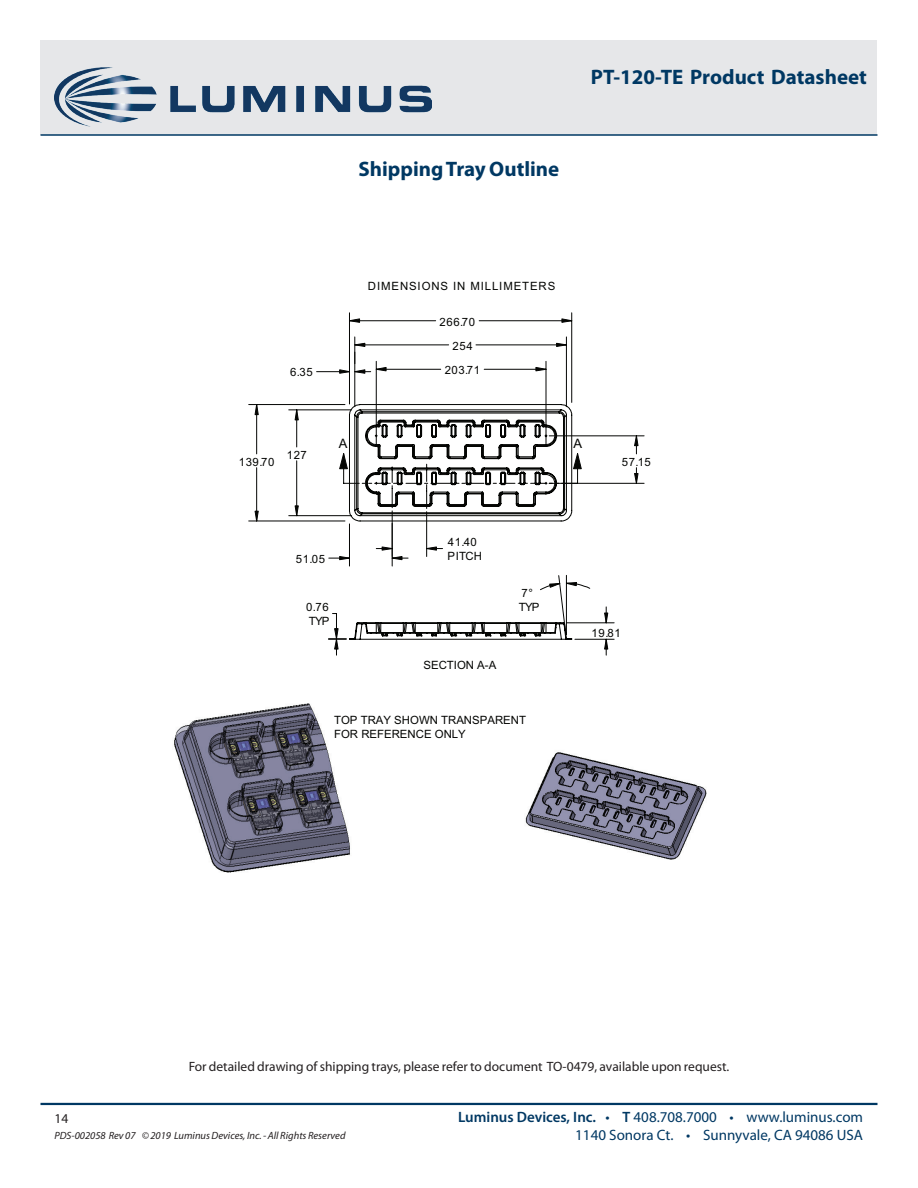
<style>
.page{position:relative;width:918px;height:1188px;background:#fff}
.page>*{position:absolute;margin:0;border:0;box-sizing:border-box;transform-origin:0 0}
.t1{font:700 21px "Myriad Pro";color:#003863}
.t2{font:15px/18px "Myriad Pro";color:#003863;text-align:right}
.t3{font:13.5px "Myriad Pro";color:#231f20}
.t4{font:13.05px "Arial";color:#040503}
.t5{font:11.4px/13.8px "Arial";letter-spacing:.015em;color:#040503}
.t6{font:11.4px "Arial";letter-spacing:.08em;color:#040503}
.t7{font:italic 10.5px "Myriad Pro";color:#231f20}
.s1{font-weight:600}
</style>
<div class="page">
<img style="left:174px;top:312px;width:533px;height:561px">
<svg style="left:349px;top:404px;width:223px;height:171px"></svg>
<hr style="left:426px;top:512px;width:1px;height:45px;background:#040503">
<hr style="left:392px;top:511px;width:1px;height:46px;background:#040503">
<svg style="left:426px;top:546px;width:17px;height:5px"></svg>
<hr style="left:575px;top:639px;width:39px;height:1px;background:#040503">
<hr style="left:566px;top:623px;width:48px;height:1px;background:#040503">
<svg style="left:328px;top:575px;width:262px;height:81px"></svg>
<svg style="left:604px;top:607px;width:4px;height:16px"></svg>
<svg style="left:604px;top:639px;width:4px;height:16px"></svg>
<hr style="left:317px;top:371px;width:32px;height:1px;background:#040503">
<hr style="left:355px;top:337px;width:1px;height:70px;background:#040503">
<hr style="left:296px;top:461px;width:1px;height:55px;background:#040503">
<hr style="left:296px;top:410px;width:1px;height:37px;background:#040503">
<hr style="left:289px;top:515px;width:63px;height:1px;background:#040503">
<hr style="left:289px;top:410px;width:63px;height:1px;background:#040503">
<hr style="left:476px;top:345px;width:90px;height:1px;background:#040503">
<hr style="left:355px;top:345px;width:94px;height:1px;background:#040503">
<hr style="left:566px;top:337px;width:1px;height:70px;background:#040503">
<hr style="left:479px;top:320px;width:93px;height:1px;background:#040503">
<hr style="left:349px;top:320px;width:87px;height:1px;background:#040503">
<hr style="left:571px;top:313px;width:1px;height:89px;background:#040503">
<hr style="left:349px;top:313px;width:1px;height:91px;background:#040503">
<hr style="left:256px;top:468px;width:1px;height:53px;background:#040503">
<hr style="left:256px;top:405px;width:1px;height:49px;background:#040503">
<hr style="left:249px;top:521px;width:96px;height:1px;background:#040503">
<hr style="left:249px;top:404px;width:96px;height:1px;background:#040503">
<hr style="left:349px;top:524px;width:1px;height:42px;background:#040503">
<hr style="left:392px;top:523px;width:1px;height:43px;background:#040503">
<hr style="left:376px;top:369px;width:65px;height:1px;background:#040503">
<hr style="left:484px;top:369px;width:62px;height:1px;background:#040503">
<hr style="left:376px;top:361px;width:1px;height:84px;background:#040503">
<hr style="left:546px;top:361px;width:1px;height:83px;background:#040503">
<hr style="left:549px;top:483px;width:95px;height:1px;background:#040503">
<hr style="left:549px;top:436px;width:95px;height:1px;background:#040503">
<svg style="left:294px;top:409px;width:5px;height:11px"></svg>
<svg style="left:294px;top:505px;width:5px;height:11px"></svg>
<svg style="left:556px;top:343px;width:11px;height:4px"></svg>
<svg style="left:350px;top:318px;width:10px;height:5px"></svg>
<svg style="left:561px;top:318px;width:11px;height:5px"></svg>
<svg style="left:254px;top:404px;width:5px;height:11px"></svg>
<svg style="left:254px;top:511px;width:5px;height:11px"></svg>
<svg style="left:376px;top:546px;width:32px;height:14px"></svg>
<svg style="left:329px;top:556px;width:20px;height:4px"></svg>
<svg style="left:535px;top:367px;width:12px;height:4px"></svg>
<svg style="left:339px;top:343px;width:48px;height:31px"></svg>
<svg style="left:634px;top:435px;width:5px;height:19px"></svg>
<svg style="left:634px;top:468px;width:5px;height:16px"></svg>
<svg style="left:339px;top:453px;width:243px;height:31px"></svg>
<div style="left:40px;top:40px;width:838px;height:95px;background:#e6e7e9"></div>
<hr style="left:40px;top:1103px;width:838px;height:2px;background:#003863">
<hr style="left:40px;top:134px;width:838px;height:2px;background:#003863">
<img style="left:54px;top:67px;width:378px;height:68px">
<h1 class="t1" style="left:359px;top:156px;width:202px">Shipping Tray Outline</h1>
<h1 class="t1" style="left:591px;top:64px;width:278px">PT-120-TE Product Datasheet</h1>
<p class="t5" style="left:290px;top:366px;width:24px">6.35</p>
<p class="t5" style="left:239px;top:455px;width:37px">139.70</p>
<p class="t5" style="left:287px;top:448px;width:22px">127</p>
<p class="t6" style="left:368px;top:279px;width:189px">DIMENSIONS IN MILLIMETERS</p>
<p class="t5" style="left:440px;top:315px;width:37px">266.70</p>
<p class="t5" style="left:453px;top:339px;width:22px">254</p>
<p class="t5" style="left:445px;top:363px;width:37px">203.71</p>
<p class="t4" style="left:339px;top:435px;width:10px">A</p>
<p class="t4" style="left:574px;top:435px;width:10px">A</p>
<p class="t5" style="left:622px;top:455px;width:31px">57.15</p>
<p class="t5" style="left:296px;top:552px;width:31px">51.05</p>
<p class="t5" style="left:447px;top:536px;width:36px">41.40<br>PITCH</p>
<p class="t5" style="left:522px;top:587px;width:13px">7°</p>
<p class="t5" style="left:306px;top:601px;width:24px">0.76</p>
<p class="t5" style="left:519px;top:601px;width:22px">TYP</p>
<p class="t5" style="left:309px;top:614px;width:22px">TYP</p>
<p class="t5" style="left:423px;top:658px;width:74px">SECTION A-A</p>
<p class="t5" style="left:334px;top:713px;width:193px">TOP TRAY SHOWN TRANSPARENT<br>FOR REFERENCE ONLY</p>
<p class="t5" style="left:592px;top:626px;width:31px">19.81</p>
<p class="t3" style="left:189px;top:1059px;width:542px">For detailed drawing of shipping trays, please refer to document TO-0479, available upon request.</p>
<p class="t3" style="left:54px;top:1110px;width:15px">14</p>
<p class="t7" style="left:54px;top:1129px;width:293px">PDS-002058 Rev 07 © 2019 Luminus Devices, Inc. - All Rights Reserved</p>
<h2 class="t2" style="left:458px;top:1108px;width:407px"><span class="s1">Luminus Devices, Inc.</span> • <span class="s1">T</span> 408.708.7000 • www.luminus.com<br>1140 Sonora Ct. • Sunnyvale, CA 94086 USA</h2>
</div>
